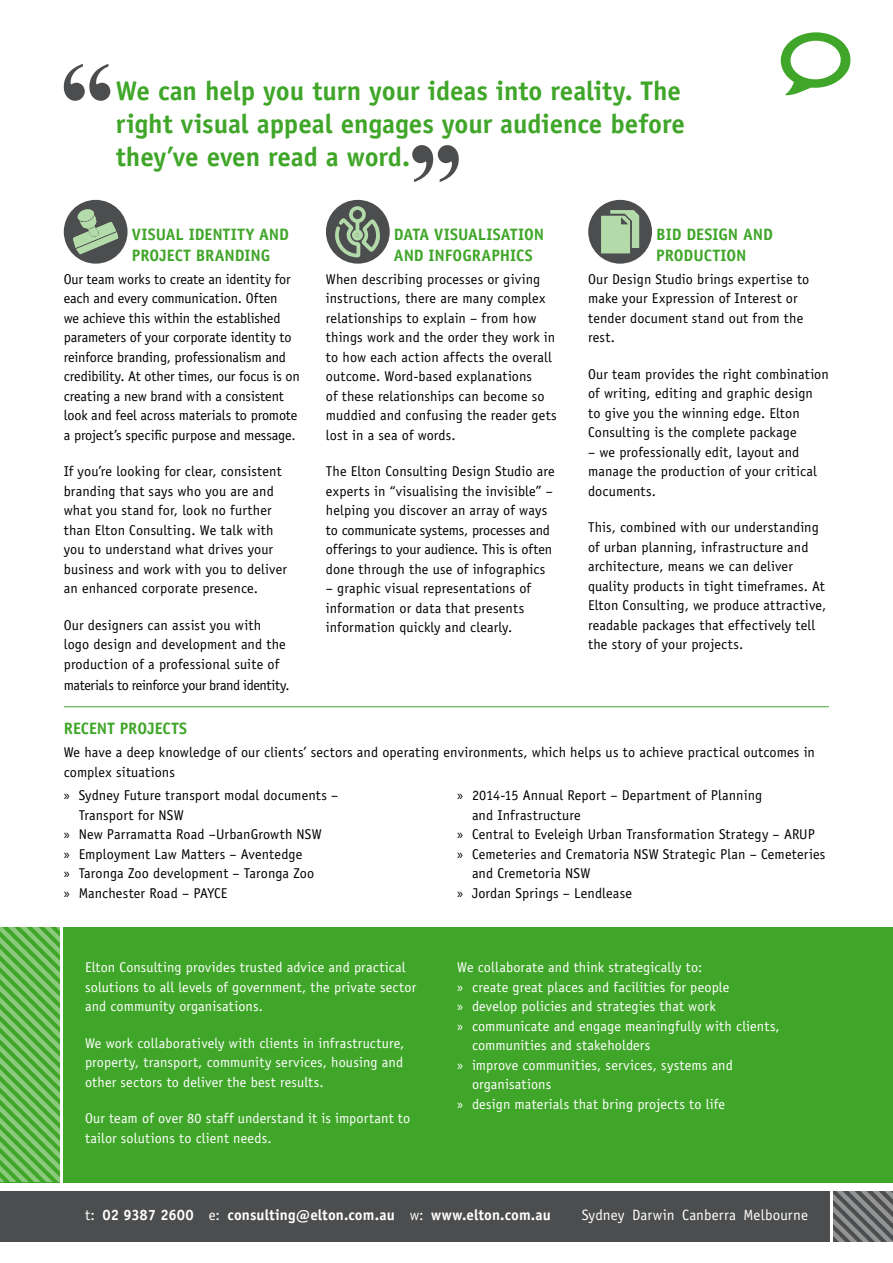
<style>
.page{position:relative;width:893px;height:1263px;background:#fff}
.page>*{position:absolute;margin:0;border:0;box-sizing:border-box;transform-origin:0 0}
.D_Body{font:700 27px/33px "Officina Sans Std";letter-spacing:-.005em;color:#40a629}
.C_level_head{font:700 16.5px/21px "Officina Sans Std";color:#40a629}
.text{font:700 15px "Officina Sans Std";letter-spacing:.005em;color:#fff}
.text-2{font:15px "Officina Sans Std";letter-spacing:.005em;color:#fff}
.D_Body-2{font:14.25px/19.5px "Officina Sans Std";letter-spacing:.005em;color:#000}
.D_Body-3{font:14.25px/19.5px "Officina Sans Std";letter-spacing:.01em;color:#fff}
.D_Body_Before_Bullet{font:14.25px/19.5px "Officina Sans Std";letter-spacing:.01em;color:#000}
.D_Body-4{font:14.25px "Officina Sans Std";letter-spacing:-.03em;color:#000}
.D_Body_Before_Bullet-2{font:14.25px "Officina Sans Std";letter-spacing:.01em;color:#fff}
.s1{color:#211d1e}
.s2{font-family:"Myriad Pro"}
.s3{font-weight:400}
</style>
<div class="page">
<div style="left:0;top:1191px;width:829px;height:51px;background:#4c4d4e"></div>
<div style="left:64px;top:928px;width:829px;height:255px;background:#40a629"></div>
<svg style="left:781px;top:32px;width:69px;height:63px"></svg>
<div style="left:790px;top:41px;width:51px;height:38px;background:#fff;border-radius:50%"></div>
<svg style="left:64px;top:64px;width:46px;height:37px"></svg>
<svg style="left:412px;top:145px;width:47px;height:37px"></svg>
<hr style="left:64px;top:706px;width:765px;height:1px;background:#40a629">
<div style="left:588px;top:200px;width:64px;height:64px;background:#4c4d4e;border-radius:50%"></div>
<div style="left:64px;top:200px;width:64px;height:64px;background:#4c4d4e;border-radius:50%"></div>
<div style="left:326px;top:200px;width:64px;height:64px;background:#4c4d4e;border-radius:50%"></div>
<svg style="left:335px;top:206px;width:45px;height:51px"></svg>
<svg style="left:601px;top:210px;width:38px;height:43px;background:#a4c69b"></svg>
<svg style="left:73px;top:209px;width:45px;height:45px"></svg>
<svg style="left:0;top:928px;width:60px;height:253px;background:#67b855"></svg>
<svg style="left:833px;top:1191px;width:60px;height:51px;background:#707172"></svg>
<p class="D_Body" style="left:116px;top:74px;width:571px">We can help you turn your ideas into reality. The right visual appeal engages your audience before they’ve even read a word.</p>
<p class="C_level_head" style="left:132px;top:223px;width:159px">VISUAL IDENTITY AND<br>PROJECT BRANDING</p>
<p class="D_Body-2" style="left:64px;top:269px;width:238px">Our team works to create an identity for each and every communication. Often<br>we achieve this within the established parameters of your corporate identity to reinforce branding, professionalism and credibility. At other times, our focus is on creating a new brand with a consistent look and feel across materials to promote a project’s specific purpose and message<span class="s1">.</span></p>
<p class="D_Body-2" style="left:64px;top:461px;width:225px">If you’re looking for clear, consistent branding that says who you are and what you stand for, look no further than Elton Consulting. We talk with you to understand what drives your business and work with you to deliver an enhanced corporate presence.</p>
<p class="D_Body-2" style="left:64px;top:615px;width:224px">Our designers can assist you with logo design and development and the production of a professional suite of</p>
<p class="D_Body-4" style="left:64px;top:676px;width:227px">materials to reinforce your brand identity.</p>
<p class="C_level_head" style="left:394px;top:223px;width:152px">DATA VISUALISATION<br>AND INFOGRAPHICS</p>
<p class="D_Body-2" style="left:326px;top:269px;width:232px">When describing processes or giving instructions, there are many complex relationships to explain – from how things work and the order they work in to how each action affects the overall outcome. Word-based explanations<br>of these relationships can become so muddied and confusing the reader gets lost in a sea of words.</p>
<p class="D_Body-2" style="left:326px;top:461px;width:230px">The Elton Consulting Design Studio are experts in “visualising the invisible” – helping you discover an array of ways to communicate systems, processes and offerings to your audience. This is often done through the use of infographics</p>
<p class="D_Body-2" style="left:326px;top:578px;width:207px">– graphic visual representations of information or data that presents information quickly and clearly.</p>
<p class="C_level_head" style="left:656px;top:223px;width:118px">BID DESIGN AND<br>PRODUCTION</p>
<p class="D_Body-2" style="left:588px;top:269px;width:223px">Our Design Studio brings expertise to make your Expression of Interest or tender document stand out from the rest.</p>
<p class="D_Body-2" style="left:588px;top:364px;width:242px">Our team provides the right combination of writing, editing and graphic design to give you the winning edge. Elton Consulting is the complete package</p>
<p class="D_Body-2" style="left:588px;top:442px;width:230px">– we professionally edit, layout and manage the production of your critical documents.</p>
<p class="D_Body-2" style="left:588px;top:517px;width:240px">This, combined with our understanding of urban planning, infrastructure and architecture, means we can deliver quality products in tight timeframes. At Elton Consulting, we produce attractive, readable packages that effectively tell the story of your projects.</p>
<p class="C_level_head" style="left:64px;top:718px;width:125px">RECENT PROJECTS</p>
<p class="D_Body_Before_Bullet" style="left:64px;top:742px;width:753px">We have a deep knowledge of our clients’ sectors and operating environments, which helps us to achieve practical outcomes in complex situations</p>
<p class="D_Body-2" style="left:79px;top:786px;width:261px;text-indent:-15px"><span class="s2">»</span> Sydney Future transport modal documents –<br>Transport for NSW</p>
<p class="D_Body-2" style="left:64px;top:825px;width:260px"><span class="s2">»</span> New Parramatta Road –UrbanGrowth NSW</p>
<p class="D_Body-2" style="left:64px;top:844px;width:240px"><span class="s2">»</span> Employment Law Matters – Aventedge</p>
<p class="D_Body-2" style="left:64px;top:864px;width:252px"><span class="s2">»</span> Taronga Zoo development – Taronga Zoo</p>
<p class="D_Body-2" style="left:64px;top:883px;width:165px"><span class="s2">»</span> Manchester Road – PAYCE</p>
<p class="D_Body-2" style="left:472px;top:786px;width:292px;text-indent:-15px"><span class="s2">»</span> 2014-15 Annual Report – Department of Planning and Infrastructure</p>
<p class="D_Body-2" style="left:457px;top:825px;width:359px"><span class="s2">»</span> Central to Eveleigh Urban Transformation Strategy – ARUP</p>
<p class="D_Body-2" style="left:472px;top:844px;width:355px;text-indent:-15px"><span class="s2">»</span> Cemeteries and Crematoria NSW Strategic Plan – Cemeteries and Cremetoria NSW</p>
<p class="D_Body-2" style="left:457px;top:883px;width:177px"><span class="s2">»</span> Jordan Springs – Lendlease</p>
<p class="D_Body-3" style="left:85px;top:958px;width:333px">Elton Consulting provides trusted advice and practical solutions to all levels of government, the private sector and community organisations.</p>
<p class="D_Body-3" style="left:85px;top:1033px;width:321px;text-align:justify">We work collaboratively with clients in infrastructure, property, transport, community services, housing and other sectors to deliver the best results.</p>
<p class="D_Body-3" style="left:85px;top:1109px;width:327px">Our team of over 80 staff understand it is important to tailor solutions to client needs.</p>
<p class="D_Body_Before_Bullet-2" style="left:457px;top:959px;width:247px">We collaborate and think strategically to:</p>
<p class="D_Body-3" style="left:457px;top:977px;width:274px"><span class="s2">»</span> create great places and facilities for people</p>
<p class="D_Body-3" style="left:457px;top:997px;width:260px"><span class="s2">»</span> develop policies and strategies that work</p>
<p class="D_Body-3" style="left:472px;top:1016px;width:309px;text-indent:-15px"><span class="s2">»</span> communicate and engage meaningfully with clients, communities and stakeholders</p>
<p class="D_Body-3" style="left:472px;top:1055px;width:262px;text-indent:-15px"><span class="s2">»</span> improve communities, services, systems and organisations</p>
<p class="D_Body-3" style="left:457px;top:1094px;width:269px"><span class="s2">»</span> design materials that bring projects to life</p>
<p class="text" style="left:85px;top:1206px;width:467px"><span class="s3">t:</span> 02 9387 2600 <span class="s3">e:</span> consulting@elton.com.au <span class="s3">w:</span> www.elton.com.au</p>
<p class="text-2" style="left:582px;top:1206px;width:228px">Sydney Darwin Canberra Melbourne</p>
</div>
